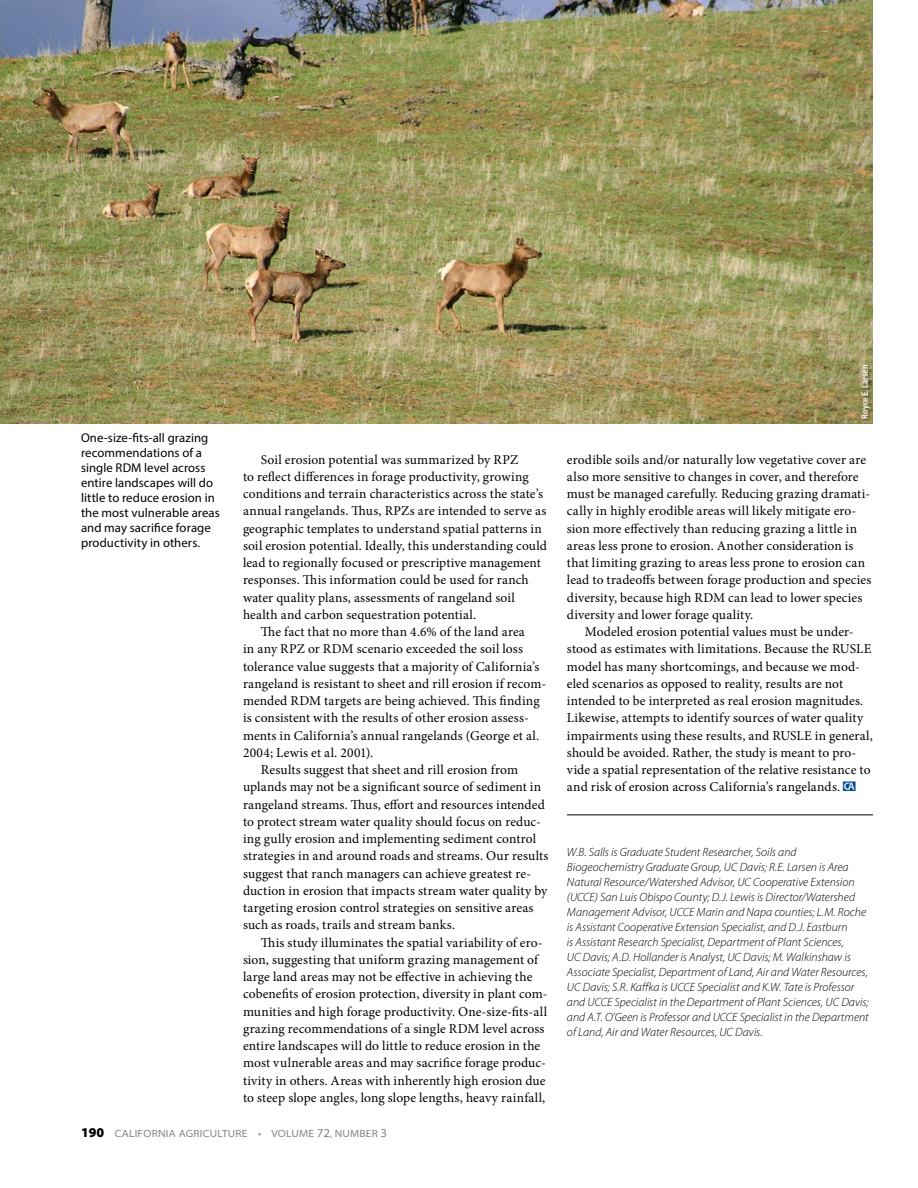
<style>
.page{position:relative;width:918px;height:1188px;background:#fff}
.page>*{position:absolute;margin:0;border:0;box-sizing:border-box;transform-origin:0 0}
.t1{font:13.5px/17.2px "Minion Pro";letter-spacing:.01em;color:#000}
.t2{font:12.75px/15px "Myriad Pro";letter-spacing:.005em;color:#000}
.t3{font:italic 300 12px/15px "Myriad Pro";color:#000}
.t4{font:semi-expanded 10.5px "Myriad Pro";letter-spacing:.02em;color:#83847e}
.t5{font:600 semi-condensed 9px "Myriad Pro";color:#fff}
.s1{font-weight:900;font-stretch:normal;font-size:13.5px;color:#000}
.s2{font-size:12px}
</style>
<div class="page">
<hr style="left:567px;top:814px;width:306px;height:1px;background:#000">
<img style="left:0;top:0;width:873px;height:423px">
<div style="left:862px;top:365px;width:11px;height:56px;background:#000;opacity:.35"></div>
<p class="t2" style="left:81px;top:430px;width:140px">One-size-fits-all grazing recommendations of a single RDM level across entire landscapes will do little to reduce erosion in the most vulnerable areas and may sacrifice forage productivity in others.</p>
<p class="t1" style="left:261px;top:451px;width:259px">Soil erosion potential was summarized by RPZ</p>
<p class="t1" style="left:243px;top:468px;width:287px">to reflect differences in forage productivity, growing</p>
<p class="t1" style="left:243px;top:485px;width:302px">conditions and terrain characteristics across the state’s</p>
<p class="t1" style="left:243px;top:502px;width:305px">annual rangelands. Thus, RPZs are intended to serve as</p>
<p class="t1" style="left:243px;top:520px;width:300px">geographic templates to understand spatial patterns in</p>
<p class="t1" style="left:243px;top:537px;width:306px">soil erosion potential. Ideally, this understanding could</p>
<p class="t1" style="left:243px;top:554px;width:299px">lead to regionally focused or prescriptive management</p>
<p class="t1" style="left:243px;top:571px;width:287px">responses. This information could be used for ranch</p>
<p class="t1" style="left:243px;top:589px;width:273px">water quality plans, assessments of rangeland soil</p>
<p class="t1" style="left:243px;top:606px;width:235px">health and carbon sequestration potential.</p>
<p class="t1" style="left:261px;top:623px;width:265px">The fact that no more than 4.6% of the land area</p>
<p class="t1" style="left:243px;top:640px;width:282px">in any RPZ or RDM scenario exceeded the soil loss</p>
<p class="t1" style="left:243px;top:658px;width:298px">tolerance value suggests that a majority of California’s</p>
<p class="t1" style="left:243px;top:675px;width:305px">rangeland is resistant to sheet and rill erosion if recom-</p>
<p class="t1" style="left:243px;top:692px;width:298px">mended RDM targets are being achieved. This finding</p>
<p class="t1" style="left:243px;top:709px;width:287px">is consistent with the results of other erosion assess-</p>
<p class="t1" style="left:243px;top:727px;width:298px">ments in California’s annual rangelands (George et al.</p>
<p class="t1" style="left:243px;top:744px;width:132px">2004; Lewis et al. 2001).</p>
<p class="t1" style="left:261px;top:761px;width:259px">Results suggest that sheet and rill erosion from</p>
<p class="t1" style="left:243px;top:778px;width:300px">uplands may not be a significant source of sediment in</p>
<p class="t1" style="left:243px;top:796px;width:303px">rangeland streams. Thus, effort and resources intended</p>
<p class="t1" style="left:243px;top:813px;width:299px">to protect stream water quality should focus on reduc-</p>
<p class="t1" style="left:243px;top:830px;width:295px">ing gully erosion and implementing sediment control</p>
<p class="t1" style="left:243px;top:847px;width:307px">strategies in and around roads and streams. Our results</p>
<p class="t1" style="left:243px;top:865px;width:290px">suggest that ranch managers can achieve greatest re-</p>
<p class="t1" style="left:243px;top:882px;width:306px">duction in erosion that impacts stream water quality by</p>
<p class="t1" style="left:243px;top:899px;width:292px">targeting erosion control strategies on sensitive areas</p>
<p class="t1" style="left:243px;top:916px;width:214px">such as roads, trails and stream banks.</p>
<p class="t1" style="left:261px;top:934px;width:283px">This study illuminates the spatial variability of ero-</p>
<p class="t1" style="left:243px;top:951px;width:297px">sion, suggesting that uniform grazing management of</p>
<p class="t1" style="left:243px;top:968px;width:291px">large land areas may not be effective in achieving the</p>
<p class="t1" style="left:243px;top:985px;width:306px">cobenefits of erosion protection, diversity in plant com-</p>
<p class="t1" style="left:243px;top:1003px;width:306px">munities and high forage productivity. One-size-fits-all</p>
<p class="t1" style="left:243px;top:1020px;width:303px">grazing recommendations of a single RDM level across</p>
<p class="t1" style="left:243px;top:1037px;width:299px">entire landscapes will do little to reduce erosion in the</p>
<p class="t1" style="left:243px;top:1054px;width:304px">most vulnerable areas and may sacrifice forage produc-</p>
<p class="t1" style="left:243px;top:1072px;width:304px">tivity in others. Areas with inherently high erosion due</p>
<p class="t1" style="left:243px;top:1089px;width:304px">to steep slope angles, long slope lengths, heavy rainfall,</p>
<p class="t4" style="left:81px;top:1127px;width:308px"><span class="s1">190</span> CALIFORNIA AGRICULTURE • VOLUME <span class="s2">72</span>, NUMBER <span class="s2">3</span></p>
<p class="t5" style="left:859px;top:418px;width:55px;rotate:-90deg">Royce E. Larsen</p>
<p class="t1" style="left:567px;top:451px;width:306px">erodible soils and/or naturally low vegetative cover are also more sensitive to changes in cover, and therefore must be managed carefully. Reducing grazing dramati&shy;cally in highly erodible areas will likely mitigate ero&shy;sion more effectively than reducing grazing a little in areas less prone to erosion. Another consideration is that limiting grazing to areas less prone to erosion can lead to tradeoffs between forage production and species diversity, because high RDM can lead to lower species diversity and lower forage quality.</p>
<p class="t1" style="left:567px;top:623px;width:307px;text-indent:18px">Modeled erosion potential values must be under&shy;stood as estimates with limitations. Because the RUSLE model has many shortcomings, and because we mod&shy;eled scenarios as opposed to reality, results are not intended to be interpreted as real erosion magnitudes.<br>Likewise, attempts to identify sources of water quality impairments using these results, and RUSLE in general, should be avoided. Rather, the study is meant to pro&shy;vide a spatial representation of the relative resistance to and risk of erosion across California’s rangelands.</p>
<p class="t3" style="left:567px;top:844px;width:303px">W.B. Salls is Graduate Student Researcher, Soils and Biogeochemistry Graduate Group, UC Davis; R.E. Larsen is Area Natural Resource/Watershed Advisor, UC Cooperative Extension (UCCE) San Luis Obispo County; D.J. Lewis is Director/Watershed Management Advisor, UCCE Marin and Napa counties; L.M. Roche is Assistant Cooperative Extension Specialist, and D.J. Eastburn<br>is Assistant Research Specialist, Department of Plant Sciences,<br>UC Davis; A.D. Hollander is Analyst, UC Davis; M. Walkinshaw is Associate Specialist, Department of Land, Air and Water Resources, UC Davis; S.R. Kaffka is UCCE Specialist and K.W. Tate is Professor and UCCE Specialist in the Department of Plant Sciences, UC Davis; and A.T. O’Geen is Professor and UCCE Specialist in the Department of Land, Air and Water Resources, UC Davis.</p>
</div>
